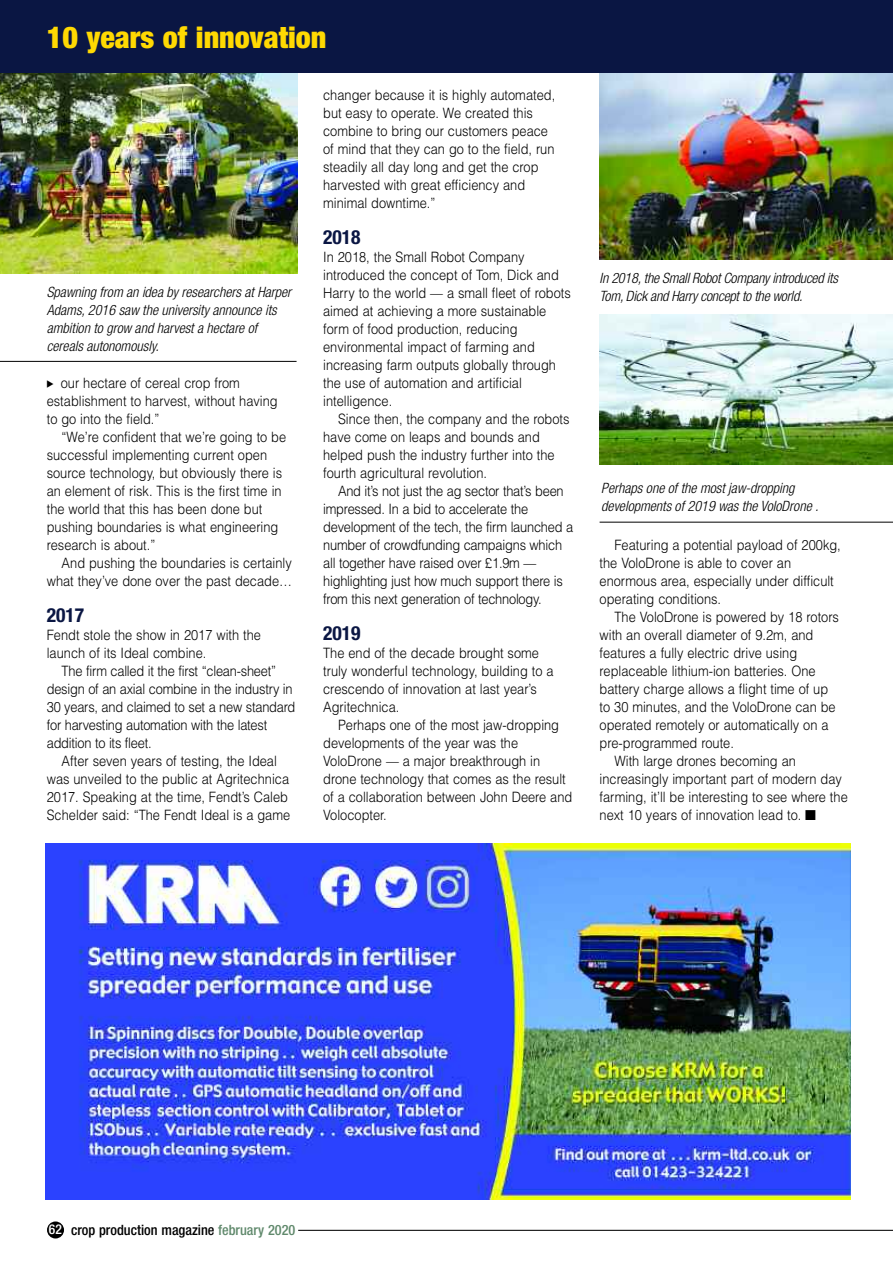
<style>
.page{position:relative;width:893px;height:1263px;background:#fff}
.page>*{position:absolute;margin:0;border:0;box-sizing:border-box;transform-origin:0 0}
.t1{font:900 condensed 30px "Helvetica Neue";color:#ffd902}
.t2{font:700 condensed 19.5px "Helvetica Neue";color:#0a1643}
.t3{font:300 14.25px/18px "Helvetica";color:#000;scale:.9 1}
.t4{font:italic 300 condensed 14.25px/18px "Helvetica Neue";color:#000}
.t5{font:500 condensed 14.25px "Helvetica Neue";color:#000}
.s1{font-size:13.5px;color:#fff}
.s2{color:#60896c}
</style>
<div class="page">
<div style="left:47px;top:1221px;width:17px;height:17px;background:#000;border-radius:50%"></div>
<hr style="left:298px;top:1230px;width:595px;height:1px;background:#000">
<img style="left:0;top:72px;width:298px;height:201px">
<hr style="left:0;top:361px;width:297px;height:1px;background:#000">
<img style="left:600px;top:72px;width:293px;height:187px">
<img style="left:600px;top:315px;width:293px;height:149px">
<hr style="left:600px;top:522px;width:293px;height:1px;background:#000">
<div style="left:0;top:0;width:893px;height:72px;background:#0a1643"></div>
<img style="left:46px;top:843px;width:804px;height:356px">
<h1 class="t1" style="left:47px;top:27px;width:281px">10 years of innovation</h1>
<p class="t4" style="left:47px;top:284px;width:246px">Spawning from an idea by researchers at Harper Adams, 2016 saw the university announce its ambition to grow and harvest a hectare of cereals autonomously.</p>
<p class="t3" style="left:47px;top:374px;width:258px;text-indent:14px">our hectare of cereal crop from establishment to harvest, without having to go into the field.”</p>
<p class="t3" style="left:47px;top:428px;width:268px;text-indent:15px">“We’re confident that we’re going to be successful implementing current open source technology, but obviously there is an element of risk. This is the first time in the world that this has been done but pushing boundaries is what engineering research is about.”</p>
<p class="t3" style="left:47px;top:554px;width:274px;text-align:right">And pushing the boundaries is certainly what they’ve done over the past decade…</p>
<h2 class="t2" style="left:47px;top:608px;width:39px">2017</h2>
<p class="t3" style="left:47px;top:626px;width:240px">Fendt stole the show in 2017 with the launch of its Ideal combine.</p>
<p class="t3" style="left:47px;top:662px;width:278px;text-indent:15px">The firm called it the first “clean-sheet” design of an axial combine in the industry in 30 years, and claimed to set a new standard for harvesting automation with the latest addition to its fleet.</p>
<p class="t3" style="left:47px;top:752px;width:272px;text-align:center">After seven years of testing, the Ideal<br>was unveiled to the public at Agritechnica 2017. Speaking at the time, Fendt’s Caleb Schelder said: “The Fendt Ideal is a game</p>
<p class="t3" style="left:323px;top:86px;width:259px">changer because it is highly automated, but easy to operate. We created this combine to bring our customers peace of mind that they can go to the field, run steadily all day long and get the crop harvested with great efficiency and minimal downtime.”</p>
<h2 class="t2" style="left:323px;top:230px;width:39px">2018</h2>
<p class="t3" style="left:323px;top:248px;width:277px">In 2018, the Small Robot Company introduced the concept of Tom, Dick and Harry to the world — a small fleet of robots aimed at achieving a more sustainable form of food production, reducing environmental impact of farming and increasing farm outputs globally through the use of automation and artificial intelligence.</p>
<p class="t3" style="left:323px;top:410px;width:275px;text-indent:15px">Since then, the company and the robots have come on leaps and bounds and helped push the industry further into the fourth agricultural revolution.</p>
<p class="t3" style="left:323px;top:482px;width:279px;text-indent:15px">And it’s not just the ag sector that’s been impressed. In a bid to accelerate the development of the tech, the firm launched a number of crowdfunding campaigns which all together have raised over £1.9m — highlighting just how much support there is from this next generation of technology.</p>
<h2 class="t2" style="left:323px;top:626px;width:39px">2019</h2>
<p class="t3" style="left:323px;top:644px;width:257px">The end of the decade brought some truly wonderful technology, building to a crescendo of innovation at last year’s<br>Agritechnica.</p>
<p class="t3" style="left:323px;top:716px;width:278px;text-indent:15px">Perhaps one of the most jaw-dropping developments of the year was the VoloDrone — a major breakthrough in drone technology that comes as the result of a collaboration between John Deere and Volocopter.</p>
<p class="t4" style="left:600px;top:270px;width:240px">In 2018, the Small Robot Company introduced its<br>Tom, Dick and Harry concept to the world.</p>
<p class="t4" style="left:601px;top:480px;width:219px">Perhaps one of the most jaw-dropping developments of 2019 was the VoloDrone .</p>
<p class="t3" style="left:600px;top:536px;width:270px;text-indent:15px">Featuring a potential payload of 200kg, the VoloDrone is able to cover an enormous area, especially under difficult operating conditions.</p>
<p class="t3" style="left:614px;top:608px;width:251px">The VoloDrone is powered by 18 rotors</p>
<p class="t3" style="left:600px;top:626px;width:239px">with an overall diameter of 9.2m, and</p>
<p class="t3" style="left:600px;top:644px;width:221px">features a fully electric drive using</p>
<p class="t3" style="left:600px;top:662px;width:242px">replaceable lithium-ion batteries. One</p>
<p class="t3" style="left:600px;top:680px;width:256px">battery charge allows a flight time of up</p>
<p class="t3" style="left:600px;top:698px;width:264px">to 30 minutes, and the VoloDrone can be</p>
<p class="t3" style="left:600px;top:716px;width:256px">operated remotely or automatically on a</p>
<p class="t3" style="left:600px;top:734px;width:151px">pre-programmed route.</p>
<p class="t3" style="left:614px;top:752px;width:203px">With large drones becoming an</p>
<p class="t3" style="left:600px;top:770px;width:271px">increasingly important part of modern day</p>
<p class="t3" style="left:600px;top:788px;width:277px">farming, it’ll be interesting to see where the</p>
<p class="t3" style="left:600px;top:806px;width:242px">next 10 years of innovation lead to. ■</p>
<p class="t5" style="left:49px;top:1225px;width:248px"><span class="s1">62</span> crop production magazine <span class="s2">february 2020</span></p>
</div>
